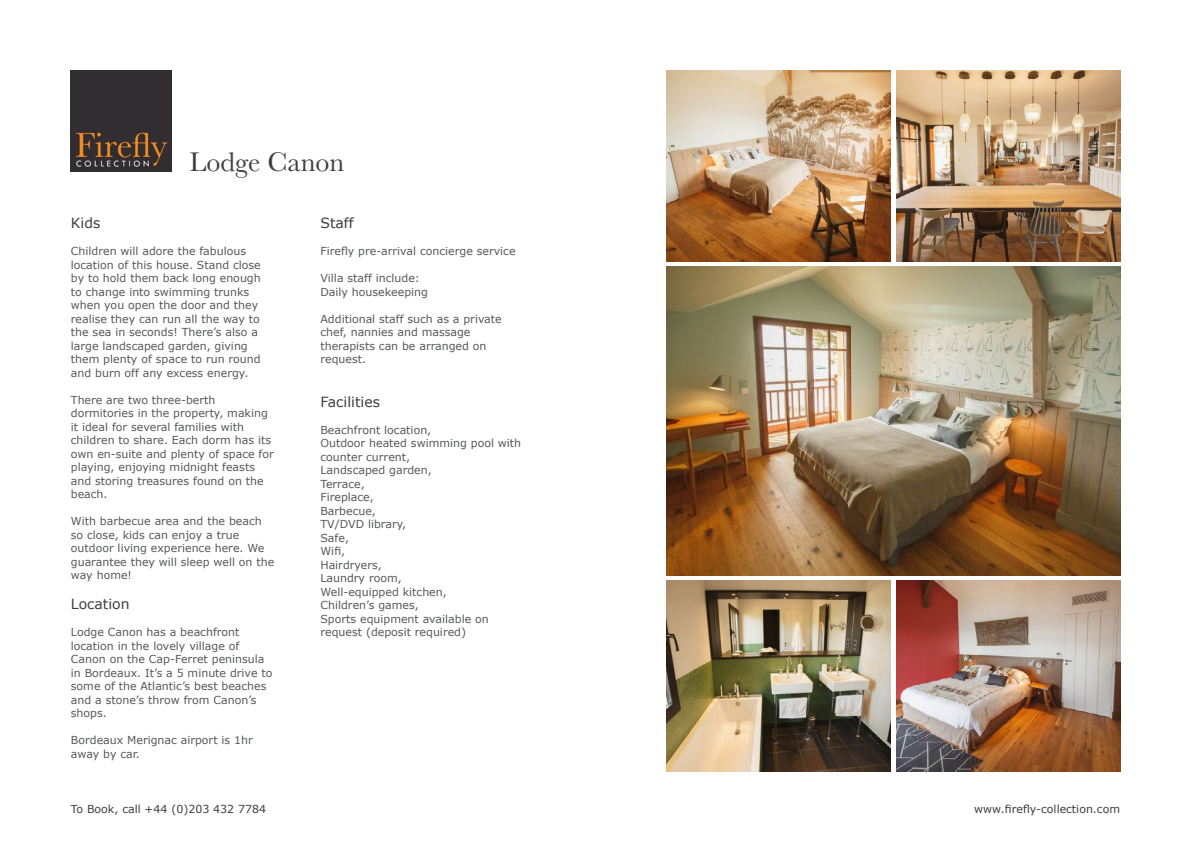
<style>
.page{position:relative;width:1191px;height:842px;background:#fff}
.page>*{position:absolute;margin:0;border:0;box-sizing:border-box;transform-origin:0 0}
.t1{font:28px "Baskerville";color:#3e3e3f}
.t2{font:14px "Verdana";color:#3e3e3f}
.t3{font:11px/13.5px "Verdana";color:#57585a}
.t4{font:11px "Verdana";color:#3e3e3f}
</style>
<div class="page">
<img style="left:71px;top:71px;width:101px;height:101px">
<img style="left:666px;top:267px;width:454px;height:308px">
<img style="left:896px;top:581px;width:224px;height:190px">
<img style="left:666px;top:581px;width:224px;height:190px">
<img style="left:666px;top:71px;width:224px;height:190px">
<img style="left:896px;top:71px;width:224px;height:190px">
<p class="t1" style="left:190px;top:145px;width:156px">Lodge Canon</p>
<p class="t2" style="left:71px;top:214px;width:31px">Kids</p>
<p class="t3" style="left:71px;top:244px;width:191px">Children will adore the fabulous location of this house. Stand close by to hold them back long enough to change into swimming trunks when you open the door and they realise they can run all the way to the sea in seconds! There’s also a large landscaped garden, giving them plenty of space to run round and burn off any excess energy.</p>
<p class="t3" style="left:71px;top:393px;width:204px">There are two three-berth dormitories in the property, making it ideal for several families with children to share. Each dorm has its own en-suite and plenty of space for playing, enjoying midnight feasts and storing treasures found on the beach.</p>
<p class="t3" style="left:71px;top:514px;width:205px">With barbecue area and the beach so close, kids can enjoy a true outdoor living experience here. We guarantee they will sleep well on the way home!</p>
<p class="t2" style="left:71px;top:595px;width:60px">Location</p>
<p class="t3" style="left:71px;top:626px;width:203px">Lodge Canon has a beachfront location in the lovely village of<br>Canon on the Cap-Ferret peninsula in Bordeaux. It’s a 5 minute drive to some of the Atlantic’s best beaches and a stone’s throw from Canon’s shops.</p>
<p class="t3" style="left:71px;top:734px;width:183px">Bordeaux Merignac airport is 1hr away by car.</p>
<p class="t4" style="left:71px;top:802px;width:197px">To Book, call +44 (0)203 432 7784</p>
<p class="t2" style="left:320px;top:214px;width:35px">Staff</p>
<p class="t3" style="left:320px;top:244px;width:197px">Firefly pre-arrival concierge service</p>
<p class="t3" style="left:320px;top:271px;width:101px">Villa staff include:</p>
<p class="t3" style="left:320px;top:285px;width:109px">Daily housekeeping</p>
<p class="t3" style="left:320px;top:312px;width:183px">Additional staff such as a private chef, nannies and massage therapists can be arranged on request.</p>
<p class="t2" style="left:320px;top:393px;width:61px">Facilities</p>
<p class="t3" style="left:320px;top:423px;width:112px">Beachfront location,</p>
<p class="t3" style="left:320px;top:437px;width:202px">Outdoor heated swimming pool with counter current,</p>
<p class="t3" style="left:320px;top:464px;width:113px">Landscaped garden,</p>
<p class="t3" style="left:320px;top:477px;width:46px">Terrace,</p>
<p class="t3" style="left:320px;top:491px;width:55px">Fireplace,</p>
<p class="t3" style="left:320px;top:504px;width:57px">Barbecue,</p>
<p class="t3" style="left:320px;top:518px;width:87px">TV/DVD library,</p>
<p class="t3" style="left:320px;top:531px;width:30px">Safe,</p>
<p class="t3" style="left:320px;top:545px;width:26px">Wifi,</p>
<p class="t3" style="left:320px;top:558px;width:63px">Hairdryers,</p>
<p class="t3" style="left:320px;top:572px;width:83px">Laundry room,</p>
<p class="t3" style="left:320px;top:585px;width:128px">Well-equipped kitchen,</p>
<p class="t3" style="left:320px;top:599px;width:100px">Children’s games,</p>
<p class="t3" style="left:320px;top:612px;width:170px">Sports equipment available on request (deposit required)</p>
<p class="t4" style="left:974px;top:802px;width:147px">www.firefly-collection.com</p>
</div>
